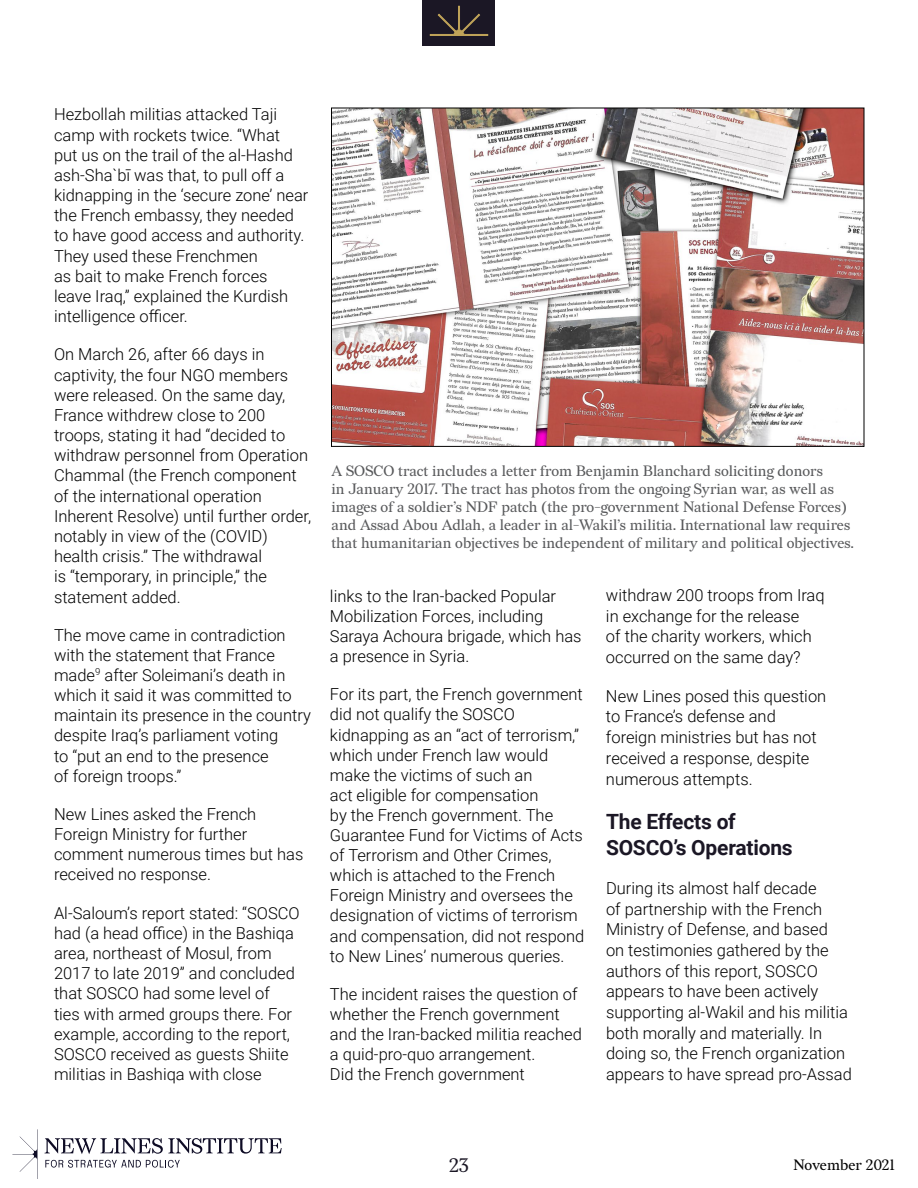
<style>
.page{position:relative;width:918px;height:1188px;background:#fff}
.page>*{position:absolute;margin:0;border:0;box-sizing:border-box;transform-origin:0 0}
.t1{font:700 21px/26.4px "Roboto";letter-spacing:-.01em;color:#1b1725}
.t2{font:19.5px "Redaction";color:#1b1725}
.t3{font:300 16.5px/20.2px "Roboto";color:#000}
.t4{font:15px/18px "Redaction";color:#58595b}
.t5{font:15px "Redaction";color:#000}
</style>
<div class="page">
<div style="left:422px;top:0;width:73px;height:46px;background:#1b1725"></div>
<svg style="left:429px;top:5px;width:60px;height:31px"></svg>
<svg style="left:12px;top:1136px;width:25px;height:36px"></svg>
<svg style="left:45px;top:1138px;width:237px;height:16px"></svg>
<svg style="left:45px;top:1160px;width:135px;height:8px"></svg>
<img style="left:333px;top:110px;width:529px;height:335px">
<p class="t3" style="left:54px;top:104px;width:256px">Hezbollah militias attacked Taji camp with rockets twice. “What<br>put us on the trail of the al-Hashd ash-Sha`bī was that, to pull off a kidnapping in the ‘secure zone’ near the French embassy, they needed to have good access and authority.<br>They used these Frenchmen<br>as bait to make French forces leave Iraq,” explained the Kurdish intelligence officer.</p>
<p class="t3" style="left:54px;top:344px;width:259px">On March 26, after 66 days in captivity, the four NGO members were released. On the same day,<br>France withdrew close to 200 troops, stating it had “decided to withdraw personnel from Operation<br>Chammal (the French component of the international operation<br>Inherent Resolve) until further order, notably in view of the (COVID) health crisis.” The withdrawal<br>is “temporary, in principle,” the statement added.</p>
<p class="t3" style="left:54px;top:624px;width:258px">The move came in contradiction with the statement that France made<sup>9</sup> after Soleimani’s death in which it said it was committed to maintain its presence in the country despite Iraq’s parliament voting<br>to “put an end to the presence<br>of foreign troops.”</p>
<p class="t3" style="left:54px;top:803px;width:251px">New Lines asked the French<br>Foreign Ministry for further comment numerous times but has received no response.</p>
<p class="t3" style="left:54px;top:902px;width:247px">Al-Saloum’s report stated: “SOSCO had (a head office) in the Bashiqa area, northeast of Mosul, from<br>2017 to late 2019” and concluded that SOSCO had some level of ties with armed groups there. For example, according to the report,<br>SOSCO received as guests Shiite militias in Bashiqa with close</p>
<p class="t4" style="left:332px;top:462px;width:524px">A SOSCO tract includes a letter from Benjamin Blanchard soliciting donors<br>in January 2017. The tract has photos from the ongoing Syrian war, as well as images of a soldier’s NDF patch (the pro-government National Defense Forces) and Assad Abou Adlah, a leader in al-Wakil’s militia. International law requires that humanitarian objectives be independent of military and political objectives.</p>
<p class="t3" style="left:330px;top:585px;width:253px">links to the Iran-backed Popular<br>Mobilization Forces, including<br>Saraya Achoura brigade, which has a presence in Syria.</p>
<p class="t3" style="left:330px;top:684px;width:256px">For its part, the French government did not qualify the SOSCO kidnapping as an “act of terrorism,” which under French law would make the victims of such an<br>act eligible for compensation<br>by the French government. The<br>Guarantee Fund for Victims of Acts of Terrorism and Other Crimes, which is attached to the French<br>Foreign Ministry and oversees the designation of victims of terrorism and compensation, did not respond to New Lines’ numerous queries.</p>
<p class="t3" style="left:330px;top:983px;width:253px">The incident raises the question of whether the French government and the Iran-backed militia reached a quid-pro-quo arrangement.<br>Did the French government</p>
<p class="t3" style="left:606px;top:584px;width:220px;line-height:20.7px">withdraw 200 troops from Iraq in exchange for the release<br>of the charity workers, which occurred on the same day?</p>
<p class="t3" style="left:606px;top:685px;width:222px;line-height:20.7px">New Lines posed this question to France’s defense and foreign ministries but has not received a response, despite numerous attempts.</p>
<p class="t1" style="left:606px;top:807px;width:188px">The Effects of<br>SOSCO’s Operations</p>
<p class="t3" style="left:606px;top:877px;width:247px;line-height:20.7px">During its almost half decade<br>of partnership with the French<br>Ministry of Defense, and based<br>on testimonies gathered by the authors of this report, SOSCO appears to have been actively supporting al-Wakil and his militia both morally and materially. In doing so, the French organization appears to have spread pro-Assad</p>
<p class="t2" style="left:449px;top:1153px;width:21px">23</p>
<p class="t5" style="left:793px;top:1156px;width:103px">November 2021</p>
</div>
